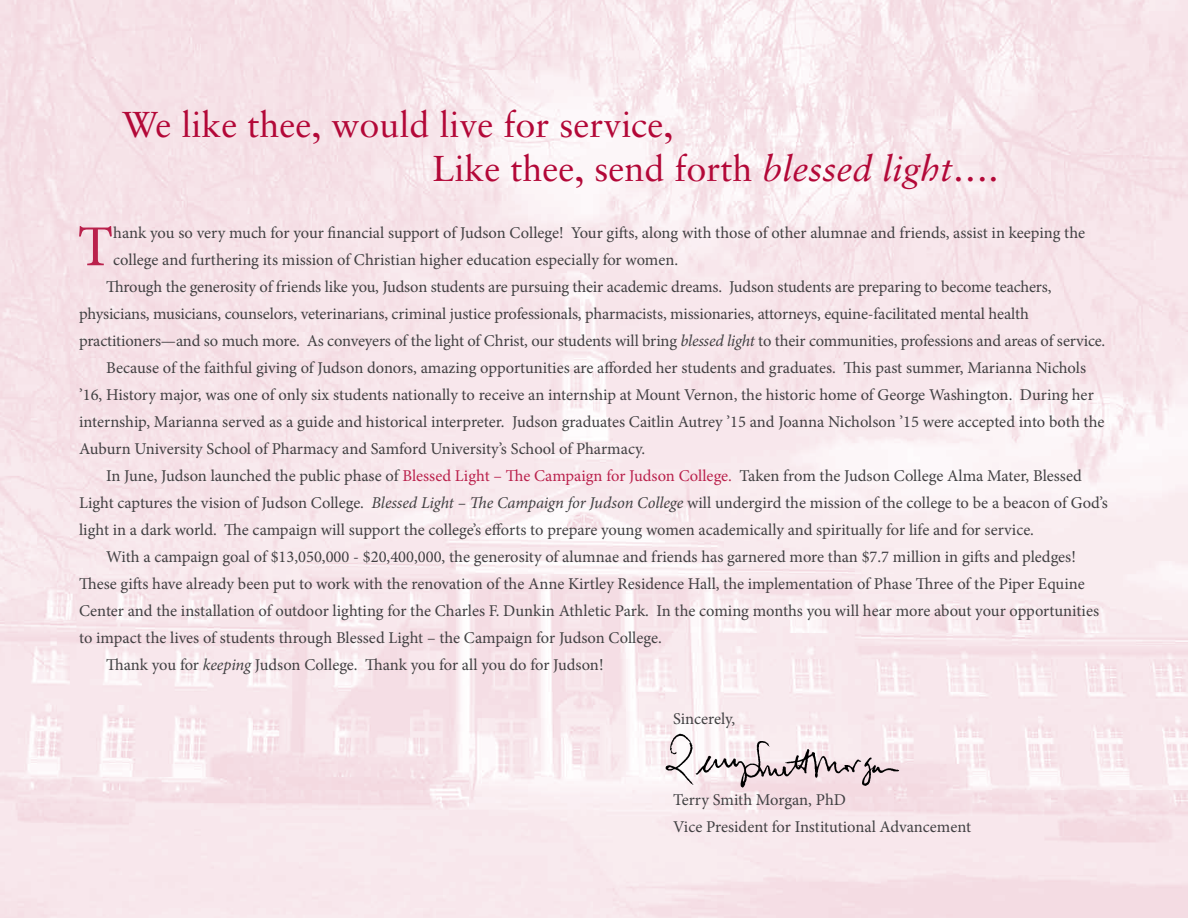
<style>
.page{position:relative;width:1188px;height:918px;background:#fff}
.page>*{position:absolute;margin:0;border:0;box-sizing:border-box;transform-origin:0 0}
.t1{font:58.05px "Minion Pro";color:#ba214c}
.t2{font:36px/43.2px "Sabon";color:#b30838}
.t3{font:16.5px/27px "Minion Pro";letter-spacing:-.005em;color:#414042}
.s1{font-style:italic}
.s2{color:#ba214c}
</style>
<div class="page">
<img style="left:0;top:0;width:1188px;height:918px">
<img style="left:663px;top:733px;width:238px;height:55px">
<h2 class="t2" style="left:432px;top:103px;width:568px;text-indent:-310px">We like thee, would live for service,<br>Like thee, send forth <span class="s1">blessed light</span>….</h2>
<h1 class="t1" style="left:77px;top:208px;width:37px">T</h1>
<p class="t3" style="left:113px;top:220px;width:973px">hank you so very much for your financial support of Judson College! Your gifts, along with those of other alumnae and friends, assist in keeping the</p>
<p class="t3" style="left:113px;top:247px;width:566px">college and furthering its mission of Christian higher education especially for women.</p>
<p class="t3" style="left:106px;top:274px;width:947px">Through the generosity of friends like you, Judson students are pursuing their academic dreams. Judson students are preparing to become teachers,</p>
<p class="t3" style="left:79px;top:301px;width:951px">physicians, musicians, counselors, veterinarians, criminal justice professionals, pharmacists, missionaries, attorneys, equine-facilitated mental health</p>
<p class="t3" style="left:79px;top:328px;width:1028px">practitioners—and so much more. As conveyers of the light of Christ, our students will bring <span class="s1">blessed light</span> to their communities, professions and areas of service.</p>
<p class="t3" style="left:106px;top:355px;width:982px">Because of the faithful giving of Judson donors, amazing opportunities are afforded her students and graduates. This past summer, Marianna Nichols</p>
<p class="t3" style="left:79px;top:382px;width:1016px">’16, History major, was one of only six students nationally to receive an internship at Mount Vernon, the historic home of George Washington. During her</p>
<p class="t3" style="left:79px;top:409px;width:1027px">internship, Marianna served as a guide and historical interpreter. Judson graduates Caitlin Autrey ’15 and Joanna Nicholson ’15 were accepted into both the</p>
<p class="t3" style="left:79px;top:436px;width:568px">Auburn University School of Pharmacy and Samford University’s School of Pharmacy.</p>
<p class="t3" style="left:106px;top:463px;width:977px">In June, Judson launched the public phase of <span class="s2">Blessed Light – The Campaign for Judson College.</span> Taken from the Judson College Alma Mater, Blessed</p>
<p class="t3" style="left:79px;top:490px;width:1030px">Light captures the vision of Judson College. <span class="s1">Blessed Light – The Campaign for Judson College</span> will undergird the mission of the college to be a beacon of God’s</p>
<p class="t3" style="left:79px;top:517px;width:956px">light in a dark world. The campaign will support the college’s efforts to prepare young women academically and spiritually for life and for service.</p>
<p class="t3" style="left:106px;top:543px;width:971px">With a campaign goal of $13,050,000 - $20,400,000, the generosity of alumnae and friends has garnered more than $7.7 million in gifts and pledges!</p>
<p class="t3" style="left:79px;top:570px;width:1007px">These gifts have already been put to work with the renovation of the Anne Kirtley Residence Hall, the implementation of Phase Three of the Piper Equine</p>
<p class="t3" style="left:79px;top:597px;width:1022px">Center and the installation of outdoor lighting for the Charles F. Dunkin Athletic Park. In the coming months you will hear more about your opportunities</p>
<p class="t3" style="left:79px;top:624px;width:584px">to impact the lives of students through Blessed Light – the Campaign for Judson College.</p>
<p class="t3" style="left:106px;top:651px;width:499px">Thank you for <span class="s1">keeping</span> Judson College. Thank you for all you do for Judson!</p>
<p class="t3" style="left:673px;top:705px;width:64px">Sincerely,</p>
<p class="t3" style="left:673px;top:786px;width:299px">Terry Smith Morgan, PhD<br>Vice President for Institutional Advancement</p>
</div>
